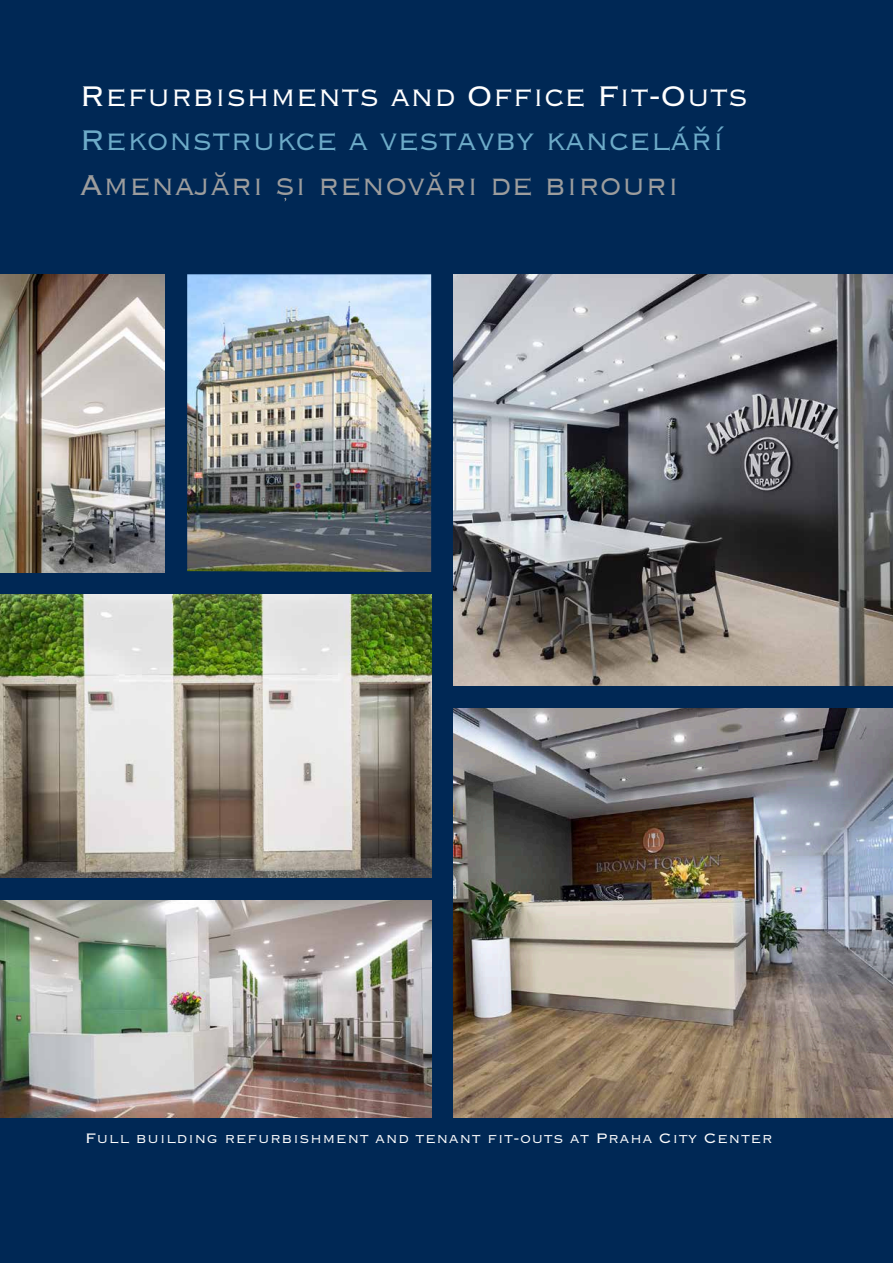
<style>
.page{position:relative;width:893px;height:1263px;background:#002855}
.page>*{position:absolute;margin:0;border:0;box-sizing:border-box;transform-origin:0 0}
.t1{font:37.2px "Copperplate CETOT Thirty Two BC";color:#fff;scale:.96 1}
.t2{font:37.2px "Copperplate CETOT Thirty Two BC";color:#6dabc8;scale:.96 1}
.t3{font:300 37.2px "Copperplate";color:#9d9d9d;scale:.96 1}
.t4{font:18px "Copperplate CETOT Thirty Two BC";letter-spacing:.025em;color:#fff}
</style>
<div class="page">
<img style="left:454px;top:274px;width:439px;height:411px">
<img style="left:454px;top:708px;width:439px;height:409px">
<img style="left:0;top:594px;width:431px;height:284px">
<img style="left:0;top:900px;width:431px;height:217px">
<img style="left:187px;top:274px;width:244px;height:298px">
<img style="left:0;top:274px;width:165px;height:298px">
<h1 class="t1" style="left:79px;top:80px;width:698px">Refurbishments and Office Fit-Outs</h1>
<h1 class="t2" style="left:79px;top:125px;width:673px">Rekonstrukce a vestavby kanceláří</h1>
<h1 class="t3" style="left:79px;top:161px;width:626px">Amenajări si renovări de birouri</h1>
<p class="t4" style="left:85px;top:1130px;width:689px">Full building refurbishment and tenant fit-outs at Praha City Center</p>
</div>
